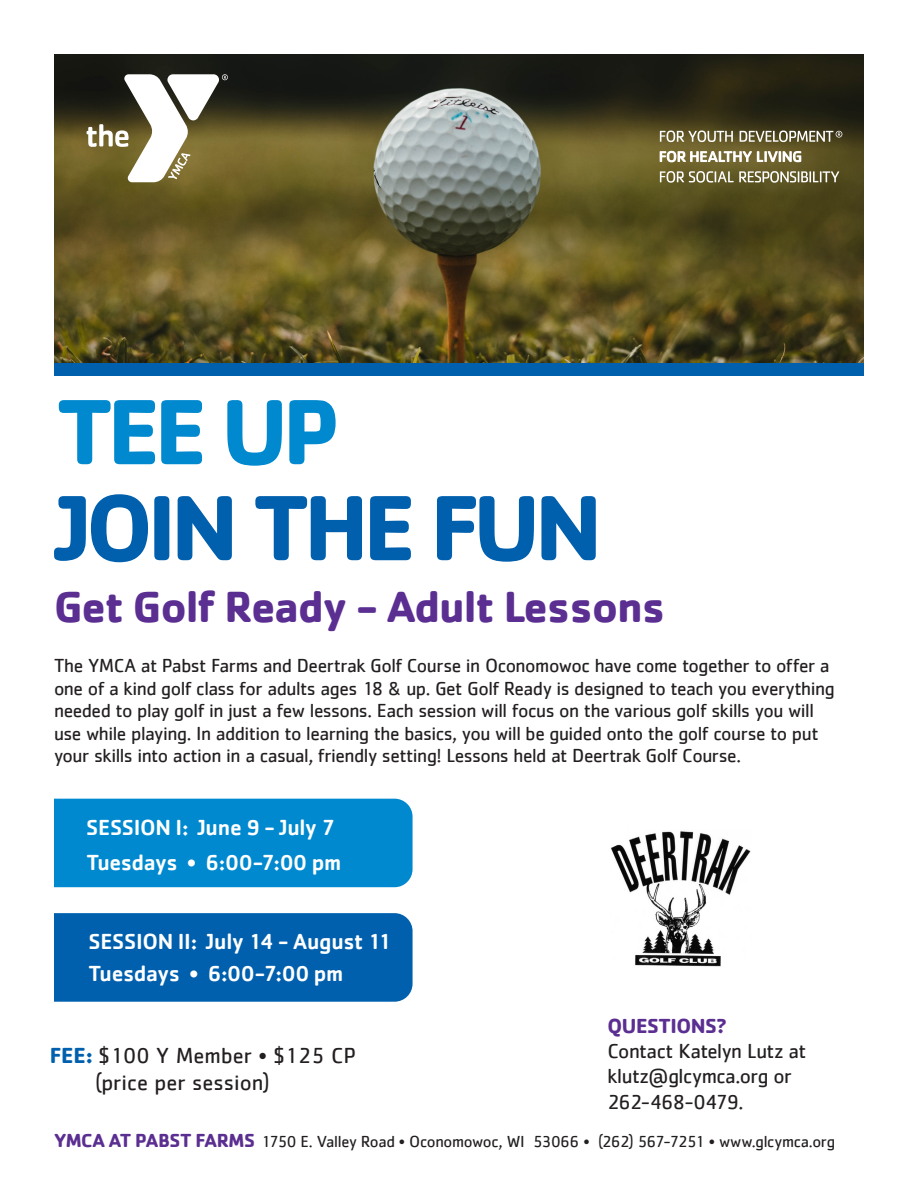
<style>
.page{position:relative;width:918px;height:1188px;background:#fff}
.page>*{position:absolute;margin:0;border:0;box-sizing:border-box;transform-origin:0 0}
.t1{font:700 96px/96px "Cachet";letter-spacing:-.06em;color:#0160ae}
.t2{font:700 45px "Cachet";letter-spacing:-.025em;color:#5b2e91}
.body_copy{font:500 22.5px/34.5px "Cachet";letter-spacing:-.015em;color:#fff}
.t3{font:22.5px/27px "Cachet";color:#231f20}
.body_copy-2{font:21px/25.2px "Cachet";letter-spacing:-.025em;color:#231f20}
.Description_Text{font:19.5px/22.5px "Cachet";letter-spacing:-.025em;color:#231f20}
.t4{font:16.5px "Cachet";letter-spacing:-.02em;color:#231f20}
.s1{color:#0089cf}
.s2{font-weight:700;color:#0160ae}
.s3{font-weight:700;color:#5b2e91}
.s4{font-weight:700;font-size:19.5px;color:#5b2e91}
</style>
<div class="page">
<div style="left:54px;top:799px;width:359px;height:88px;background:#0089cf"></div>
<img style="left:54px;top:54px;width:810px;height:309px">
<svg style="left:87px;top:74px;width:141px;height:108px"></svg>
<svg style="left:660px;top:131px;width:73px;height:11px"></svg>
<svg style="left:660px;top:151px;width:141px;height:11px"></svg>
<svg style="left:660px;top:171px;width:179px;height:12px"></svg>
<svg style="left:740px;top:131px;width:102px;height:11px"></svg>
<div style="left:54px;top:363px;width:810px;height:13px;background:#0160ae"></div>
<div style="left:54px;top:913px;width:359px;height:89px;background:#0160ae"></div>
<img style="left:611px;top:831px;width:140px;height:136px">
<p class="t1" style="left:56px;top:380px;width:548px"><span class="s1">TEE UP<br></span>JOIN THE FUN</p>
<p class="t2" style="left:54px;top:577px;width:613px">Get Golf Ready - Adult Lessons</p>
<p class="Description_Text" style="left:54px;top:654px;width:782px">The YMCA at Pabst Farms and Deertrak Golf Course in Oconomowoc have come together to offer a one of a kind golf class for adults ages 18 &amp; up. Get Golf Ready is designed to teach you everything needed to play golf in just a few lessons. Each session will focus on the various golf skills you will use while playing. In addition to learning the basics, you will be guided onto the golf course to put your skills into action in a casual, friendly setting! Lessons held at Deertrak Golf Course.</p>
<p class="body_copy" style="left:86px;top:810px;width:257px">SESSION I: June 9 - July 7<br>Tuesdays • 6:00-7:00 pm</p>
<p class="body_copy" style="left:88px;top:925px;width:305px;line-height:31.5px">SESSION II: July 14 - August 11<br>Tuesdays • 6:00-7:00 pm</p>
<p class="t3" style="left:95px;top:1042px;width:262px;text-indent:-45px"><span class="s2">FEE:</span> $100 Y Member • $125 CP (price per session)</p>
<p class="body_copy-2" style="left:608px;top:1013px;width:200px"><span class="s3">QUESTIONS?<br></span>Contact Katelyn Lutz at klutz@glcymca.org or<br>262-468-0479.</p>
<p class="t4" style="left:54px;top:1132px;width:783px"><span class="s4">YMCA AT PABST FARMS</span> 1750 E. Valley Road • Oconomowoc, WI 53066 • (262) 567-7251 • www.glcymca.org</p>
</div>
